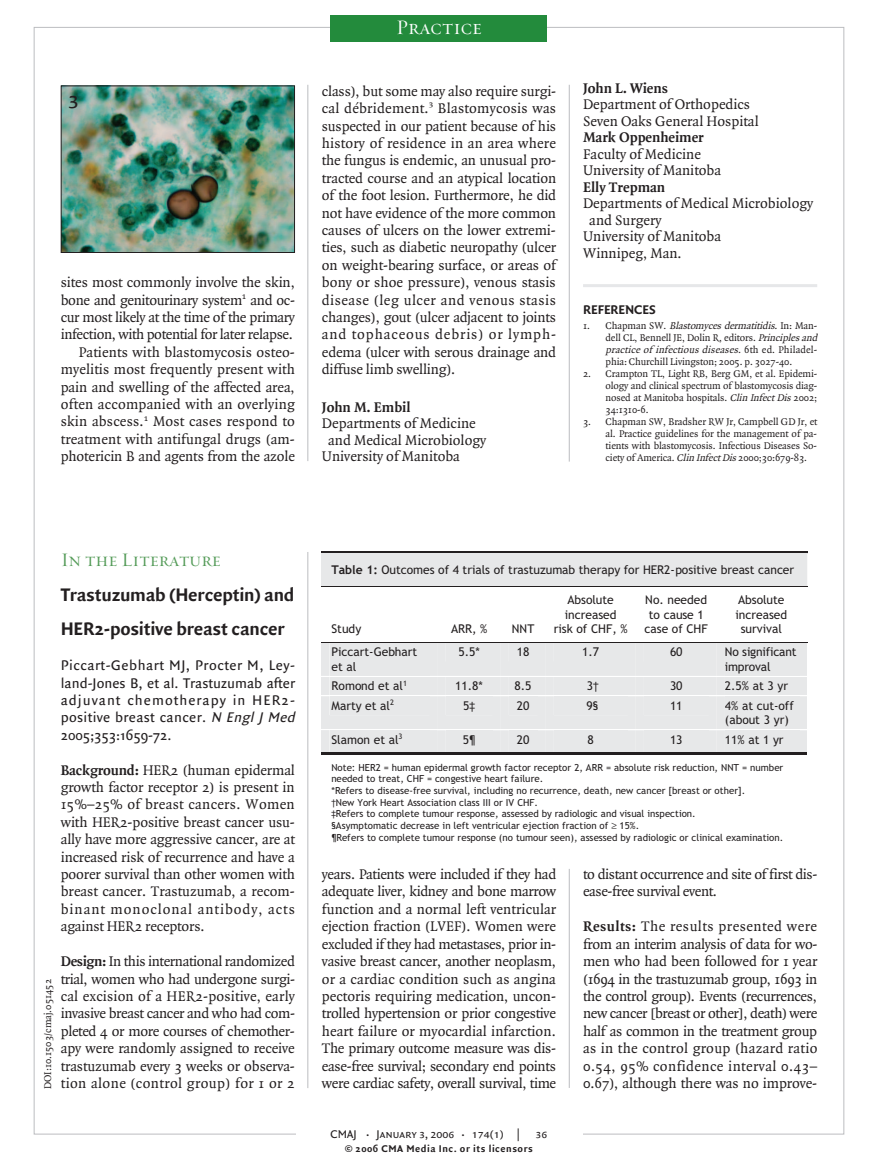
<style>
.page{position:relative;width:878px;height:1175px;background:#fff}
.page>*{position:absolute;margin:0;border:0;box-sizing:border-box;transform-origin:0 0}
.t1{font:24px "Quadraat Sans Caps";color:#231f20}
.t2{font:21px "Requiem Display HTF Small Caps";letter-spacing:.005em;color:#fff}
.t3{font:700 19.5px/34.8px "Quadraat Sans";letter-spacing:-.015em;color:#231f20}
.t4{font:19.5px "Requiem Display HTF Small Caps";color:#549b58}
.t5{font:15px/17.4px "Quadraat";color:#231f20;text-align:justify}
.t6{font:15px/17.4px "Quadraat Sans";letter-spacing:.02em;color:#231f20}
.t7{font:15px/17.4px "Quadraat";letter-spacing:-.025em;color:#231f20}
.t8{font:700 15px "Quadraat";color:#231f20}
.t9{font:700 13.5px "Quadraat Sans";letter-spacing:-.01em;color:#231f20}
.t10{font:12px/14.4px "Trebuchet MSPS";color:#231f20;text-align:center}
.t11{font:12px "Quadraat Sans Caps";color:#231f20}
.t12{font:10.5px/12px "Quadraat";letter-spacing:-.01em;color:#231f20;text-align:justify}
.t13{font:700 10.5px "Quadraat Sans";letter-spacing:.05em;color:#231f20}
.t14{font:9.75px "Trebuchet MSPS";color:#231f20}
.s1{font-style:italic}
.s2{font-weight:700}
.s3{font-size:9px}
</style>
<div class="page">
<hr style="left:569px;top:869px;width:1px;height:219px;background:#bcbdc0">
<hr style="left:307px;top:552px;width:1px;height:536px;background:#bcbdc0">
<hr style="left:321px;top:551px;width:486px;height:2px;background:#231f20">
<hr style="left:321px;top:553px;width:486px;height:1px;background:#e7e8e9">
<div style="left:321px;top:554px;width:486px;height:33px;background:#e7e8e9"></div>
<hr style="left:717px;top:586px;width:90px;height:1px;background:#231f20">
<div style="left:321px;top:642px;width:486px;height:113px;background:#e7e8e9"></div>
<hr style="left:718px;top:752px;width:89px;height:3px;background:#231f20">
<hr style="left:583px;top:284px;width:234px;height:3px;background:#e6e7e9">
<hr style="left:569px;top:85px;width:1px;height:376px;background:#bcbdc0">
<hr style="left:307px;top:85px;width:1px;height:376px;background:#bcbdc0">
<div style="left:331px;top:15px;width:216px;height:26px;background:#238b3c"></div>
<img style="left:63px;top:88px;width:230px;height:163px">
<div style="left:61px;top:86px;width:234px;height:167px;border:1px solid #231f20"></div>
<h1 class="t1" style="left:67px;top:87px;width:13px">3</h1>
<p class="t5" style="left:61px;top:274px;width:236px;text-align:right">sites most commonly involve the skin, bone and genitourinary system<sup>1</sup> and oc&shy;cur most likely at the time of the primary infection, with potential for later relapse.<br>Patients with blastomycosis osteo&shy;myelitis most frequently present with pain and swelling of the affected area, often accompanied with an overlying skin abscess.<sup>1</sup> Most cases respond to treatment with antifungal drugs (am&shy;photericin B and agents from the azole</p>
<h2 class="t2" style="left:396px;top:15px;width:87px">Practice</h2>
<p class="t5" style="left:322px;top:83px;width:236px">class), but some may also require surgi&shy;cal débridement.<sup>3</sup> Blastomycosis was suspected in our patient because of his history of residence in an area where the fungus is endemic, an unusual pro&shy;tracted course and an atypical location of the foot lesion. Furthermore, he did not have evidence of the more common causes of ulcers on the lower extremi&shy;ties, such as diabetic neuropathy (ulcer on weight-bearing surface, or areas of bony or shoe pressure), venous stasis disease (leg ulcer and venous stasis changes), gout (ulcer adjacent to joints and tophaceous debris) or lymph&shy;edema (ulcer with serous drainage and diffuse limb swelling).</p>
<p class="t8" style="left:322px;top:400px;width:90px">John M. Embil</p>
<p class="t5" style="left:322px;top:415px;width:155px">Departments of Medicine</p>
<p class="t5" style="left:328px;top:432px;width:160px">and Medical Microbiology</p>
<p class="t5" style="left:322px;top:448px;width:140px">University of Manitoba</p>
<p class="t8" style="left:583px;top:81px;width:86px">John L. Wiens</p>
<p class="t5" style="left:583px;top:97px;width:177px;line-height:16.5px">Department of Orthopedics<br>Seven Oaks General Hospital</p>
<p class="t8" style="left:583px;top:131px;width:122px">Mark Oppenheimer</p>
<p class="t5" style="left:583px;top:146px;width:140px;line-height:16.5px">Faculty of Medicine<br>University of Manitoba</p>
<p class="t8" style="left:583px;top:180px;width:84px">Elly Trepman</p>
<p class="t5" style="left:583px;top:195px;width:232px">Departments of Medical Microbiology</p>
<p class="t5" style="left:589px;top:212px;width:74px">and Surgery</p>
<p class="t5" style="left:583px;top:228px;width:140px">University of Manitoba</p>
<p class="t5" style="left:583px;top:245px;width:100px">Winnipeg, Man.</p>
<p class="t9" style="left:583px;top:302px;width:74px">REFERENCES</p>
<p class="t12" style="left:605px;top:320px;width:215px;text-align:left;text-indent:-22px">1 . C h a p m a n S W . <span class="s1">Blastomyces dermatitidis.</span> I n : M a n - dell CL, Bennell JE, Dolin R, editors. <span class="s1">Principlesand practice of infectious diseases.</span> 6 t h e d . P h i l a d e l - phia: Churchill Livingston; 2005. p. 3027-40.</p>
<p class="t12" style="left:605px;top:368px;width:213px;text-indent:-23px">2. Crampton TL, Light RB, Berg GM, et al. Epidemi&shy;ology and clinical spectrum of blastomycosis diag&shy;nosed at Manitoba hospitals. <span class="s1">Clin InfectDis</span>2002; 34:1310-6.</p>
<p class="t12" style="left:605px;top:416px;width:213px;text-indent:-23px">3. Chapman SW, Bradsher RW Jr, Campbell GD Jr, et al. Practice guidelines for the management of pa&shy;tients with blastomycosis. Infectious Diseases So&shy;ciety of America. <span class="s1">Clin InfectDis</span>2000;30:679-83.</p>
<h3 class="t4" style="left:61px;top:547px;width:162px">In the Literature</h3>
<h3 class="t3" style="left:61px;top:577px;width:235px">Trastuzumab (Herceptin) and<br>HER2-positive breast cancer</h3>
<p class="t6" style="left:61px;top:657px;width:239px">Piccart-Gebhart MJ, Procter M, Ley&shy;land-Jones B, et al. Trastuzumab after adjuvant chemotherapy in HER2- positive breast cancer. <span class="s1">N Engl J Med<br></span>2005;353:1659-72.</p>
<p class="t5" style="left:61px;top:761px;width:236px"><span class="s2">Background:</span> HER2 (human epidermal growth factor receptor 2) is present in 15%–25% of breast cancers. Women with HER2-positive breast cancer usu&shy;ally have more aggressive cancer, are at increased risk of recurrence and have a poorer survival than other women with breast cancer. Trastuzumab, a recom&shy;binant monoclonal antibody, acts against HER2 receptors.</p>
<p class="t5" style="left:61px;top:953px;width:236px"><span class="s2">Design:</span> In this international randomized trial, women who had undergone surgi&shy;cal excision of a HER2-positive, early invasive breast cancer and who had com&shy;pleted 4 or more courses of chemother&shy;apy were randomly assigned to receive trastuzumab every 3 weeks or observa&shy;tion alone (control group) for 1 or 2</p>
<p class="t12" style="left:42px;top:1089px;width:111px;rotate:-90deg">DOI:10.1503/cmaj.051452</p>
<p class="t10" style="left:331px;top:564px;width:464px"><span class="s2">Table 1:</span> Outcomes of 4 trials of trastuzumab therapy for HER2-positive breast cancer</p>
<p class="t10" style="left:337px;top:623px;width:26px">tudy</p>
<p class="t10" style="left:451px;top:623px;width:38px">ARR, %</p>
<p class="t10" style="left:512px;top:623px;width:24px">NNT</p>
<p class="t10" style="left:558px;top:594px;width:71px">Absolute increased<br>isk of CHF, %</p>
<p class="t10" style="left:644px;top:594px;width:65px">No. needed o cause 1 case of CHF</p>
<p class="t10" style="left:735px;top:594px;width:53px">Absolute increased urvival</p>
<p class="t10" style="left:331px;top:646px;width:87px;text-align:left">Piccart-Gebhart et al</p>
<p class="t10" style="left:458px;top:646px;width:23px">5.5*</p>
<p class="t10" style="left:517px;top:646px;width:14px">18</p>
<p class="t10" style="left:582px;top:646px;width:19px">1.7</p>
<p class="t10" style="left:670px;top:646px;width:14px">60</p>
<p class="t10" style="left:725px;top:646px;width:73px;text-align:left">No significant improval</p>
<p class="t10" style="left:331px;top:680px;width:73px">Romond et al</p>
<p class="t10" style="left:455px;top:680px;width:29px">11.8*</p>
<p class="t10" style="left:514px;top:680px;width:19px">8.5</p>
<p class="t10" style="left:586px;top:680px;width:13px">3†</p>
<p class="t10" style="left:676px;top:680px;width:8px">0</p>
<p class="t10" style="left:725px;top:680px;width:65px">2.5% at 3 yr</p>
<p class="t10" style="left:331px;top:699px;width:60px">Marty et al</p>
<p class="t10" style="left:463px;top:699px;width:13px">5‡</p>
<p class="t10" style="left:517px;top:699px;width:14px">20</p>
<p class="t10" style="left:586px;top:699px;width:13px">9§</p>
<p class="t10" style="left:670px;top:699px;width:14px">11</p>
<p class="t10" style="left:725px;top:700px;width:70px;text-align:left">4% at cut-off (about 3 yr)</p>
<p class="t10" style="left:337px;top:733px;width:63px">lamon et al</p>
<p class="t10" style="left:463px;top:733px;width:14px">5¶</p>
<p class="t10" style="left:517px;top:733px;width:14px">20</p>
<p class="t10" style="left:587px;top:733px;width:8px">8</p>
<p class="t10" style="left:676px;top:733px;width:8px">3</p>
<p class="t10" style="left:725px;top:733px;width:60px">11% at 1 yr</p>
<p class="t14" style="left:331px;top:763px;width:453px">Note: HER2 = human epidermal growth factor receptor 2, ARR = absolute risk reduction, NNT = number</p>
<p class="t14" style="left:331px;top:775px;width:213px">needed to treat, CHF = congestive heart failure.</p>
<p class="t14" style="left:331px;top:787px;width:415px">*Refers to disease-free survival, including no recurrence, death, new cancer [breast or other].</p>
<p class="t14" style="left:331px;top:798px;width:208px">†New York Heart Association class III or IV CHF.</p>
<p class="t14" style="left:331px;top:810px;width:366px">‡Refers to complete tumour response, asse sed by radiologic and visual inspection.</p>
<p class="t14" style="left:336px;top:822px;width:305px">Asymptomatic decrease in left ventricular ejection fraction of 15%.</p>
<p class="t14" style="left:331px;top:834px;width:453px">¶Refers to complete tumour response (no tumour seen), assessed by radiologic or clinical examination.</p>
<p class="t5" style="left:322px;top:866px;width:236px">years. Patients were included if they had adequate liver, kidney and bone marrow function and a normal left ventricular ejection fraction (LVEF). Women were excluded if they had metastases, prior in&shy;vasive breast cancer, another neoplasm, or a cardiac condition such as angina pectoris requiring medication, uncon&shy;trolled hypertension or prior congestive heart failure or myocardial infarction.<br>The primary outcome measure was dis&shy;ease-free survival; secondary end points were cardiac safety, overall survival, time</p>
<p class="t7" style="left:583px;top:866px;width:236px">to distant occurrence and site of first dis&shy;ease-free survival event.</p>
<p class="t5" style="left:583px;top:918px;width:236px"><span class="s2">Results:</span> The results presented were from an interim analysis of data for wo&shy;men who had been followed for 1 year (1694 in the trastuzumab group, 1693 in the control group). Events (recurrences, new cancer [breast or other], death) were half as common in the treatment group as in the control group (hazard ratio 0.54, 95% confidence interval 0.43–</p>
<p class="t5" style="left:583px;top:1074px;width:236px">0.67), although there was no improve-</p>
<p class="t11" style="left:330px;top:1127px;width:218px">CMAJ <span class="s3">•</span> January 3, 2006 <span class="s3">•</span> 174(1) | 36</p>
<p class="t13" style="left:345px;top:1142px;width:189px">© 2006 CMA Media Inc. or its licensors</p>
</div>
